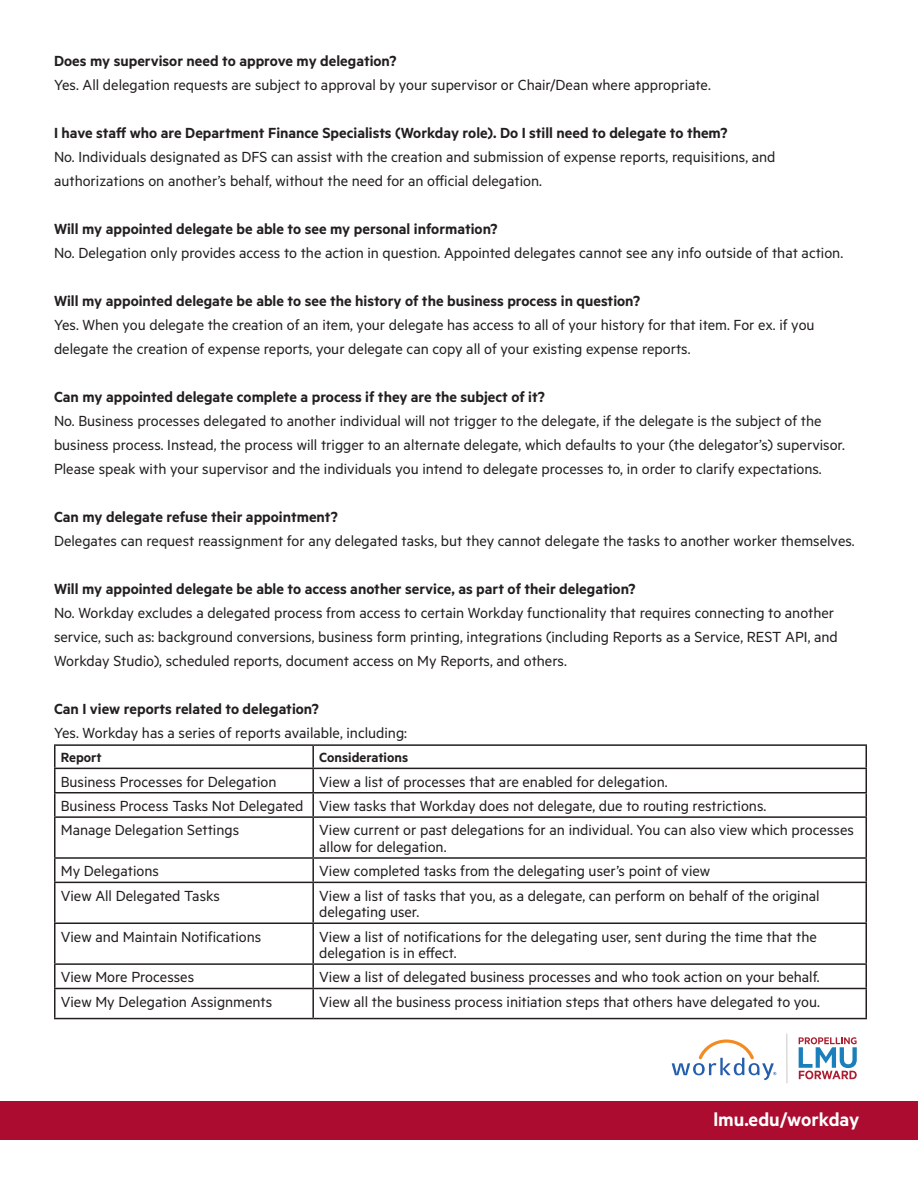
<style>
.page{position:relative;width:918px;height:1188px;background:#fff}
.page>*{position:absolute;margin:0;border:0;box-sizing:border-box;transform-origin:0 0}
.t1{font:600 21px "Metric";color:#fff}
.t2{font:16.5px/24px "Metric";color:#231f20}
.t3{font:600 16.5px "Metric";color:#231f20}
.t4{font:600 15px "Metric";color:#231f20}
</style>
<div class="page">
<hr style="left:54px;top:744px;width:259px;height:2px;background:#231f20">
<hr style="left:54px;top:746px;width:2px;height:22px;background:#231f20">
<hr style="left:313px;top:744px;width:554px;height:2px;background:#231f20">
<hr style="left:312px;top:746px;width:2px;height:22px;background:#231f20">
<hr style="left:54px;top:768px;width:259px;height:1px;background:#231f20">
<hr style="left:54px;top:769px;width:2px;height:23px;background:#231f20">
<hr style="left:313px;top:768px;width:554px;height:1px;background:#231f20">
<hr style="left:312px;top:769px;width:2px;height:23px;background:#231f20">
<hr style="left:54px;top:792px;width:259px;height:1px;background:#231f20">
<hr style="left:54px;top:793px;width:2px;height:23px;background:#231f20">
<hr style="left:313px;top:792px;width:554px;height:1px;background:#231f20">
<hr style="left:312px;top:793px;width:2px;height:23px;background:#231f20">
<svg style="left:866px;top:746px;width:1px;height:70px"></svg>
<hr style="left:54px;top:816px;width:259px;height:2px;background:#231f20">
<hr style="left:54px;top:818px;width:2px;height:39px;background:#231f20">
<hr style="left:313px;top:816px;width:554px;height:2px;background:#231f20">
<hr style="left:312px;top:818px;width:2px;height:39px;background:#231f20">
<hr style="left:866px;top:818px;width:1px;height:39px;background:#231f20">
<hr style="left:54px;top:857px;width:259px;height:2px;background:#231f20">
<hr style="left:54px;top:859px;width:2px;height:23px;background:#231f20">
<hr style="left:313px;top:857px;width:554px;height:2px;background:#231f20">
<hr style="left:312px;top:859px;width:2px;height:23px;background:#231f20">
<svg style="left:866px;top:859px;width:1px;height:23px"></svg>
<hr style="left:54px;top:882px;width:259px;height:1px;background:#231f20">
<hr style="left:54px;top:883px;width:2px;height:39px;background:#231f20">
<hr style="left:313px;top:882px;width:554px;height:1px;background:#231f20">
<hr style="left:312px;top:883px;width:2px;height:39px;background:#231f20">
<hr style="left:866px;top:883px;width:1px;height:39px;background:#231f20">
<hr style="left:54px;top:922px;width:259px;height:2px;background:#231f20">
<hr style="left:54px;top:924px;width:2px;height:39px;background:#231f20">
<hr style="left:313px;top:922px;width:554px;height:2px;background:#231f20">
<hr style="left:312px;top:924px;width:2px;height:39px;background:#231f20">
<hr style="left:866px;top:924px;width:1px;height:39px;background:#231f20">
<hr style="left:54px;top:963px;width:259px;height:2px;background:#231f20">
<hr style="left:54px;top:965px;width:2px;height:23px;background:#231f20">
<hr style="left:313px;top:963px;width:554px;height:2px;background:#231f20">
<hr style="left:312px;top:965px;width:2px;height:23px;background:#231f20">
<hr style="left:54px;top:988px;width:259px;height:1px;background:#231f20">
<hr style="left:54px;top:989px;width:2px;height:29px;background:#231f20">
<hr style="left:313px;top:988px;width:554px;height:1px;background:#231f20">
<hr style="left:312px;top:989px;width:2px;height:29px;background:#231f20">
<svg style="left:866px;top:965px;width:1px;height:53px"></svg>
<hr style="left:54px;top:1018px;width:259px;height:1px;background:#231f20">
<hr style="left:313px;top:1018px;width:554px;height:1px;background:#231f20">
<div style="left:0;top:1102px;width:918px;height:38px;background:#ab0c2f"></div>
<svg style="left:672px;top:1040px;width:104px;height:40px"></svg>
<svg style="left:799px;top:1037px;width:58px;height:42px"></svg>
<hr style="left:786px;top:1034px;width:1px;height:49px;background:#c8c9c7">
<p class="t3" style="left:54px;top:51px;width:344px">Does my supervisor need to approve my delegation?</p>
<p class="t2" style="left:54px;top:73px;width:658px">Yes. All delegation requests are subject to approval by your supervisor or Chair/Dean where appropriate.</p>
<p class="t3" style="left:54px;top:123px;width:675px">I have staff who are Department Finance Specialists (Workday role). Do I still need to delegate to them?</p>
<p class="t2" style="left:54px;top:145px;width:723px">No. Individuals designated as DFS can assist with the creation and submission of expense reports, requisitions, and authorizations on another’s behalf, without the need for an official delegation.</p>
<p class="t3" style="left:54px;top:219px;width:445px">Will my appointed delegate be able to see my personal information?</p>
<p class="t2" style="left:54px;top:241px;width:791px">No. Delegation only provides access to the action in question. Appointed delegates cannot see any info outside of that action.</p>
<p class="t3" style="left:54px;top:291px;width:588px">Will my appointed delegate be able to see the history of the business process in question?</p>
<p class="t2" style="left:54px;top:313px;width:762px">Yes. When you delegate the creation of an item, your delegate has access to all of your history for that item. For ex. if you delegate the creation of expense reports, your delegate can copy all of your existing expense reports.</p>
<p class="t3" style="left:54px;top:387px;width:492px">Can my appointed delegate complete a process if they are the subject of it?</p>
<p class="t2" style="left:54px;top:409px;width:793px">No. Business processes delegated to another individual will not trigger to the delegate, if the delegate is the subject of the business process. Instead, the process will trigger to an alternate delegate, which defaults to your (the delegator’s) supervisor.<br>Please speak with your supervisor and the individuals you intend to delegate processes to, in order to clarify expectations.</p>
<p class="t3" style="left:54px;top:507px;width:285px">Can my delegate refuse their appointment?</p>
<p class="t2" style="left:54px;top:529px;width:802px">Delegates can request reassignment for any delegated tasks, but they cannot delegate the tasks to another worker themselves.</p>
<p class="t3" style="left:54px;top:579px;width:583px">Will my appointed delegate be able to access another service, as part of their delegation?</p>
<p class="t2" style="left:54px;top:601px;width:785px">No. Workday excludes a delegated process from access to certain Workday functionality that requires connecting to another service, such as: background conversions, business form printing, integrations (including Reports as a Service, REST API, and<br>Workday Studio), scheduled reports, document access on My Reports, and others.</p>
<p class="t3" style="left:54px;top:699px;width:266px">Can I view reports related to delegation?</p>
<p class="t2" style="left:54px;top:721px;width:355px">Yes. Workday has a series of reports available, including:</p>
<p class="t4" style="left:61px;top:749px;width:42px">Report</p>
<p class="t4" style="left:319px;top:749px;width:90px">Considerations</p>
<p class="t2" style="left:61px;top:769px;width:217px">Business Processes for Delegation</p>
<p class="t2" style="left:319px;top:769px;width:350px">View a list of processes that are enabled for delegation.</p>
<p class="t2" style="left:61px;top:793px;width:244px">Business Process Tasks Not Delegated</p>
<p class="t2" style="left:319px;top:793px;width:449px">View tasks that Workday does not delegate, due to routing restrictions.</p>
<p class="t2" style="left:61px;top:818px;width:180px">Manage Delegation Settings</p>
<p class="t2" style="left:319px;top:822px;width:536px;line-height:16.5px">View current or past delegations for an individual. You can also view which processes allow for delegation.</p>
<p class="t2" style="left:61px;top:859px;width:100px">My Delegations</p>
<p class="t2" style="left:319px;top:859px;width:393px">View completed tasks from the delegating user’s point of view</p>
<p class="t2" style="left:61px;top:883px;width:161px">View All Delegated Tasks</p>
<p class="t2" style="left:319px;top:887px;width:502px;line-height:16.5px">View a list of tasks that you, as a delegate, can perform on behalf of the original delegating user.</p>
<p class="t2" style="left:61px;top:924px;width:202px">View and Maintain Notifications</p>
<p class="t2" style="left:319px;top:928px;width:499px;line-height:16.5px">View a list of notifications for the delegating user, sent during the time that the delegation is in effect.</p>
<p class="t2" style="left:61px;top:965px;width:135px">View More Processes</p>
<p class="t2" style="left:319px;top:965px;width:502px">View a list of delegated business processes and who took action on your behalf.</p>
<p class="t2" style="left:61px;top:989px;width:213px">View My Delegation Assignments</p>
<p class="t2" style="left:319px;top:989px;width:502px">View all the business process initiation steps that others have delegated to you.</p>
<p class="t1" style="left:713px;top:1107px;width:148px">lmu.edu/workday</p>
</div>
